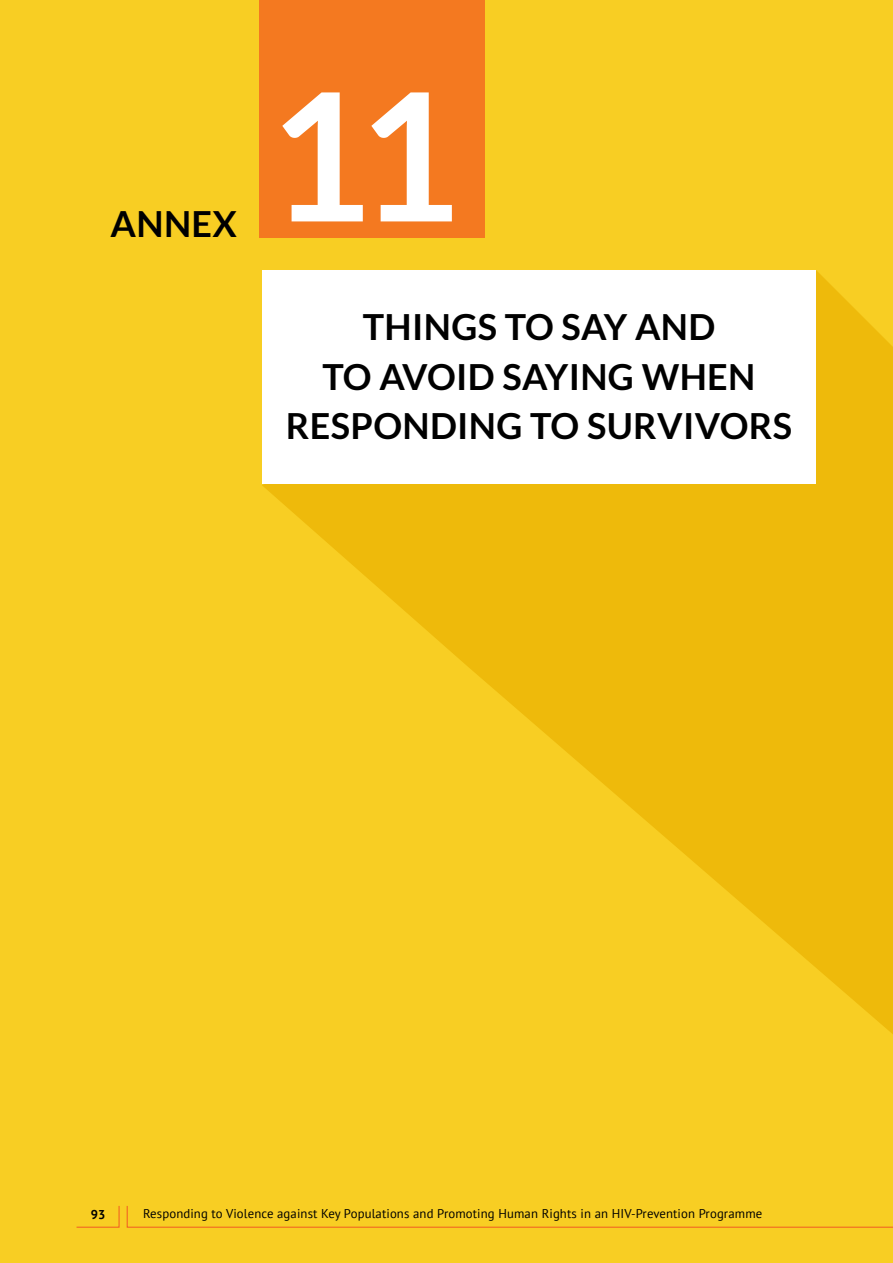
<style>
.page{position:relative;width:893px;height:1263px;background:#f8ce23}
.page>*{position:absolute;margin:0;border:0;box-sizing:border-box;transform-origin:0 0}
.t1{font:700 178.05px "Lato";color:#fff}
.t2{font:700 36px/49.5px "Lato";letter-spacing:.01em;color:#000;text-align:center}
.t3{font:12.75px "PT Sans";letter-spacing:.01em;color:#000}
.t4{font:700 12.75px "PT Sans";color:#000}
</style>
<div class="page">
<svg style="left:262px;top:270px;width:631px;height:764px;fill:#eeba0b"></svg>
<div style="left:262px;top:270px;width:554px;height:214px;background:#fff"></div>
<div style="left:259px;top:0;width:226px;height:237px;background:#f47920"></div>
<svg style="left:76px;top:1206px;width:44px;height:22px"></svg>
<svg style="left:126px;top:1206px;width:767px;height:22px"></svg>
<h2 class="t2" style="left:111px;top:198px;width:128px">ANNEX</h2>
<h1 class="t1" style="left:268px;top:55px;width:194px">11</h1>
<h2 class="t2" style="left:286px;top:302px;width:508px">THINGS TO SAY AND<br>TO AVOID SAYING WHEN<br>RESPONDING TO SURVIVORS</h2>
<p class="t4" style="left:91px;top:1206px;width:16px">93</p>
<p class="t3" style="left:143px;top:1206px;width:621px">Responding to Violence against Key Populations and Promoting Human Rights in an HIV-Prevention Programme</p>
</div>
